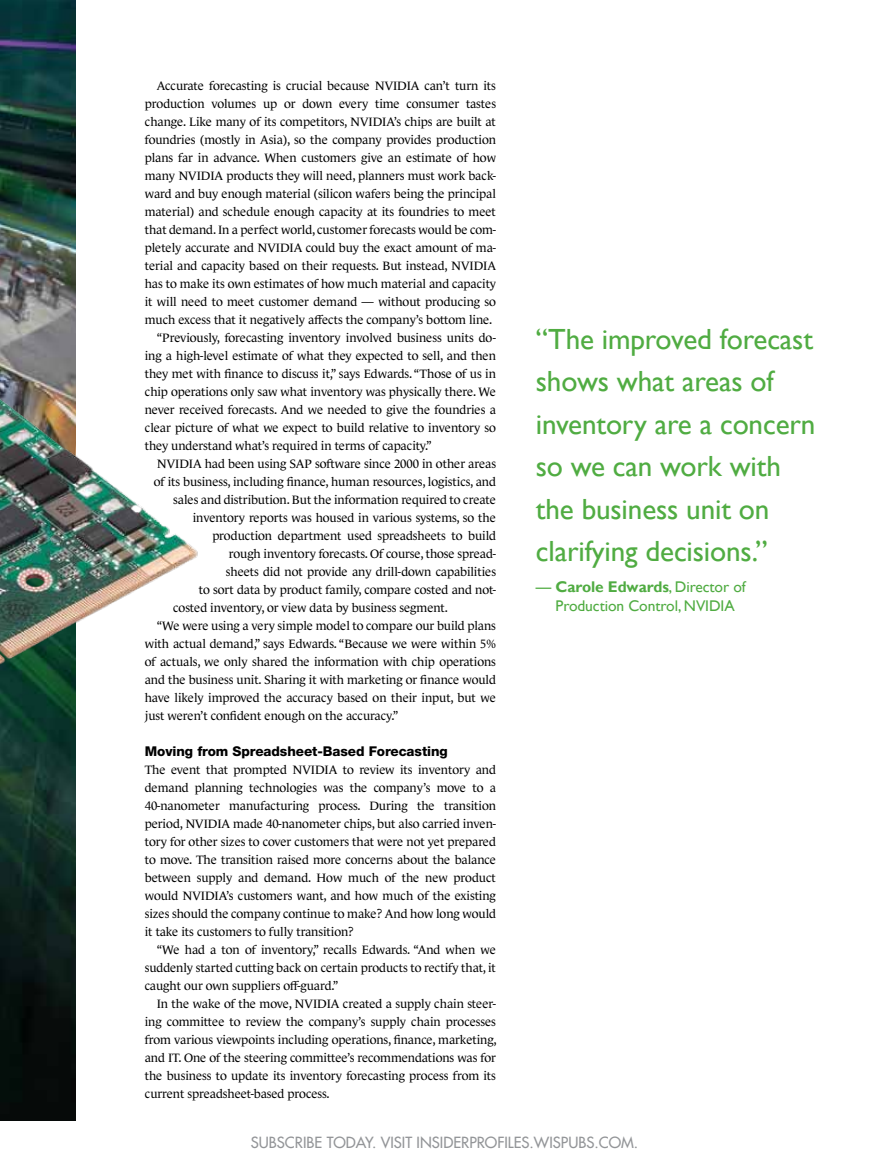
<style>
.page{position:relative;width:878px;height:1168px;background:#fff}
.page>*{position:absolute;margin:0;border:0;box-sizing:border-box;transform-origin:0 0}
.t1{font:29.1px/42.5px "Gill Sans";letter-spacing:-.005em;color:#50ac42}
.t2{font:15.45px/19.4px "Gill Sans";letter-spacing:-.005em;color:#50ac42;text-align:center}
.t3{font:500 15px "Futura Std";color:#939598}
.t4{font:800 13.5px "Helvetica Neue LT Std";letter-spacing:-.005em;color:#000}
.t5{font:12.3px/18px "Le Monde Journal Std";letter-spacing:-.005em;color:#000;text-align:justify}
.s1{font-weight:700}
</style>
<div class="page">
<img style="left:0;top:0;width:76px;height:1121px">
<img style="left:0;top:286px;width:198px;height:488px">
<p class="t5" style="left:157px;top:77px;width:340px">Accurate forecasting is crucial because NVIDIA can’t turn its</p>
<p class="t5" style="left:145px;top:95px;width:353px">production volumes up or down every time consumer tastes</p>
<p class="t5" style="left:145px;top:113px;width:352px">change. Like many of its competitors, NVIDIA’s chips are built at</p>
<p class="t5" style="left:145px;top:131px;width:352px">foundries (mostly in Asia), so the company provides production</p>
<p class="t5" style="left:145px;top:149px;width:353px">plans far in advance. When customers give an estimate of how</p>
<p class="t5" style="left:145px;top:167px;width:353px">many NVIDIA products they will need, planners must work back-</p>
<p class="t5" style="left:145px;top:185px;width:352px">ward and buy enough material (silicon wafers being the principal</p>
<p class="t5" style="left:145px;top:203px;width:353px">material) and schedule enough capacity at its foundries to meet</p>
<p class="t5" style="left:145px;top:221px;width:353px">that demand. In a perfect world, customer forecasts would be com-</p>
<p class="t5" style="left:145px;top:239px;width:353px">pletely accurate and NVIDIA could buy the exact amount of ma-</p>
<p class="t5" style="left:145px;top:257px;width:352px">terial and capacity based on their requests. But instead, NVIDIA</p>
<p class="t5" style="left:145px;top:275px;width:353px">has to make its own estimates of how much material and capacity</p>
<p class="t5" style="left:145px;top:293px;width:353px">it will need to meet customer demand — without producing so</p>
<p class="t5" style="left:145px;top:311px;width:349px">much excess that it negatively affects the company’s bottom line.</p>
<p class="t5" style="left:157px;top:329px;width:341px">“Previously, forecasting inventory involved business units do-</p>
<p class="t5" style="left:145px;top:347px;width:353px">ing a high-level estimate of what they expected to sell, and then</p>
<p class="t5" style="left:145px;top:365px;width:353px">they met with finance to discuss it,” says Edwards. “Those of us in</p>
<p class="t5" style="left:145px;top:383px;width:352px">chip operations only saw what inventory was physically there. We</p>
<p class="t5" style="left:145px;top:401px;width:353px">never received forecasts. And we needed to give the foundries a</p>
<p class="t5" style="left:145px;top:419px;width:353px">clear picture of what we expect to build relative to inventory so</p>
<p class="t5" style="left:145px;top:437px;width:288px">they understand what’s required in terms of capacity.”</p>
<p class="t5" style="left:157px;top:455px;width:341px">NVIDIA had been using SAP software since 2000 in other areas</p>
<p class="t5" style="left:154px;top:473px;width:344px">of its business, including finance, human resources, logistics, and</p>
<p class="t5" style="left:173px;top:491px;width:324px">sales and distribution. But the information required to create</p>
<p class="t5" style="left:193px;top:509px;width:304px">inventory reports was housed in various systems, so the</p>
<p class="t5" style="left:212px;top:527px;width:285px">production department used spreadsheets to build</p>
<p class="t5" style="left:229px;top:545px;width:269px">rough inventory forecasts. Of course, those spread-</p>
<p class="t5" style="left:226px;top:563px;width:272px">sheets did not provide any drill-down capabilities</p>
<p class="t5" style="left:199px;top:581px;width:299px">to sort data by product family, compare costed and not-</p>
<p class="t5" style="left:173px;top:599px;width:276px">costed inventory, or view data by business segment.</p>
<p class="t5" style="left:157px;top:617px;width:340px">“We were using a very simple model to compare our build plans</p>
<p class="t5" style="left:145px;top:635px;width:352px">with actual demand,” says Edwards. “Because we were within 5%</p>
<p class="t5" style="left:145px;top:653px;width:353px">of actuals, we only shared the information with chip operations</p>
<p class="t5" style="left:145px;top:671px;width:352px">and the business unit. Sharing it with marketing or finance would</p>
<p class="t5" style="left:145px;top:689px;width:352px">have likely improved the accuracy based on their input, but we</p>
<p class="t5" style="left:145px;top:707px;width:255px">just weren’t confident enough on the accuracy.”</p>
<p class="t4" style="left:145px;top:743px;width:304px">Moving from Spreadsheet-Based Forecasting</p>
<p class="t5" style="left:145px;top:761px;width:353px">The event that prompted NVIDIA to review its inventory and demand planning technologies was the company’s move to a 40-nanometer manufacturing process. During the transition period, NVIDIA made 40-nanometer chips, but also carried inven&shy;tory for other sizes to cover customers that were not yet prepared to move. The transition raised more concerns about the balance between supply and demand. How much of the new product would NVIDIA’s customers want, and how much of the existing sizes should the company continue to make? And how long would it take its customers to fully transition?</p>
<p class="t5" style="left:145px;top:941px;width:352px;text-indent:12px">“We had a ton of inventory,” recalls Edwards. “And when we suddenly started cutting back on certain products to rectify that, it caught our own suppliers off-guard.”</p>
<p class="t5" style="left:145px;top:995px;width:353px;text-indent:12px">In the wake of the move, NVIDIA created a supply chain steer&shy;ing committee to review the company’s supply chain processes from various viewpoints including operations, finance, marketing, and IT. One of the steering committee’s recommendations was for the business to update its inventory forecasting process from its current spreadsheet-based process.</p>
<h1 class="t1" style="left:536px;top:318px;width:281px">“The improved forecast shows what areas of inventory are a concern so we can work with the business unit on clarifying decisions.”</h1>
<p class="t2" style="left:536px;top:577px;width:211px">— <span class="s1">Carole Edwards</span>, Director of<br>Production Control, NVIDIA</p>
<p class="t3" style="left:251px;top:1133px;width:389px">SUBSCRIBE TODAY. VISIT INSIDERPROFILES.WISPUBS.COM.</p>
</div>
